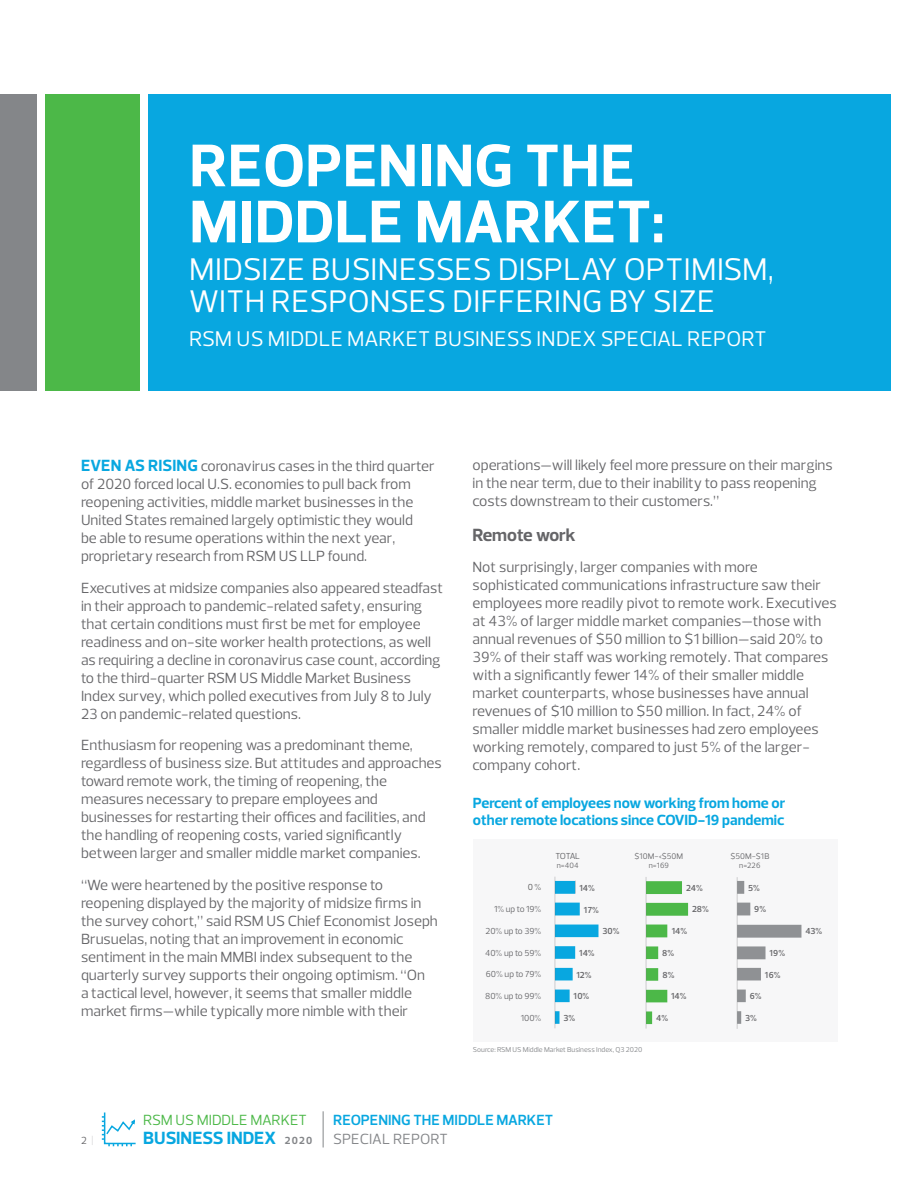
<style>
.page{position:relative;width:918px;height:1188px;background:#fff}
.page>*{position:absolute;margin:0;border:0;box-sizing:border-box;transform-origin:0 0}
.t1{font:700 61.2px/56.1px "Prelo";letter-spacing:.015em;color:#fff}
.t2{font:31.8px/31.8px "Prelo";letter-spacing:.015em;color:#fff}
.t3{font:21.6px "Prelo";letter-spacing:.015em;color:#fff}
.t4{font:700 18px "Prelo";color:#08a7e0}
.t5{font:700 18px "Prelo";color:#656568}
.t6{font:15px/18px "Prelo";color:#656568}
.t7{font:700 15px/16.6px "Prelo";color:#08a7e0}
.t8{font:600 15px "Prelo";color:#08a7e0}
.t9{font:15px "Prelo";color:#4cb848}
.t10{font:15px "Prelo";color:#848689}
.t11{font:10.5px "Prelo";color:#656568}
.t12{font:8.85px "Prelo";color:#656568}
.t13{font:600 8.85px "Prelo";color:#656568}
.t14{font:8.85px "Prelo";color:#595959}
.t15{font:8.4px "Prelo";color:#656568}
.t16{font:7.8px "Prelo";color:#656568}
.t17{font:7.2px "Prelo";color:#848689}
.s1{font-weight:700;font-size:16.5px;color:#08a7e0}
.s2{color:#cccdcf}
.s3{font-size:10.5px;color:#848689}
</style>
<div class="page">
<div style="left:148px;top:94px;width:743px;height:298px;background:#08a7e0"></div>
<div style="left:45px;top:94px;width:95px;height:298px;background:#4cb848"></div>
<div style="left:0;top:94px;width:37px;height:298px;background:#848689"></div>
<hr style="left:323px;top:1111px;width:1px;height:36px;background:#848689">
<svg style="left:102px;top:1113px;width:34px;height:33px"></svg>
<div style="left:473px;top:839px;width:364px;height:203px;background:#f7f7f8"></div>
<svg style="left:647px;top:881px;width:41px;height:143px"></svg>
<hr style="left:646px;top:877px;width:1px;height:152px;background:#656568">
<svg style="left:738px;top:881px;width:63px;height:143px"></svg>
<hr style="left:737px;top:877px;width:1px;height:152px;background:#656568">
<svg style="left:556px;top:881px;width:42px;height:143px"></svg>
<hr style="left:555px;top:877px;width:1px;height:151px;background:#656568">
<h1 class="t1" style="left:189px;top:138px;width:477px">REOPENING THE<br>MIDDLE MARKET:</h1>
<h2 class="t2" style="left:189px;top:254px;width:586px">MIDSIZE BUSINESSES DISPLAY OPTIMISM,<br>WITH RESPONSES DIFFERING BY SIZE</h2>
<h3 class="t3" style="left:189px;top:325px;width:579px">RSM US MIDDLE MARKET BUSINESS INDEX SPECIAL REPORT</h3>
<p class="t6" style="left:81px;top:457px;width:355px"><span class="s1">EVEN AS RISING</span> coronavirus cases in the third quarter of 2020 forced local U.S. economies to pull back from reopening activities, middle market businesses in the United States remained largely optimistic they would<br>be able to resume operations within the next year, proprietary research from RSM US LLP found.</p>
<p class="t6" style="left:81px;top:579px;width:363px">Executives at midsize companies also appeared steadfast in their approach to pandemic-related safety, ensuring that certain conditions must first be met for employee readiness and on-site worker health protections, as well as requiring a decline in coronavirus case count, according to the third-quarter RSM US Middle Market Business Index survey, which polled executives from July 8 to July 23 on pandemic-related questions.</p>
<p class="t6" style="left:81px;top:736px;width:362px">Enthusiasm for reopening was a predominant theme, regardless of business size. But attitudes and approaches toward remote work, the timing of reopening, the measures necessary to prepare employees and businesses for restarting their offices and facilities, and the handling of reopening costs, varied significantly between larger and smaller middle market companies.</p>
<p class="t6" style="left:81px;top:876px;width:358px">“We were heartened by the positive response to reopening displayed by the majority of midsize firms in the survey cohort,” said RSM US Chief Economist Joseph Brusuelas, noting that an improvement in economic sentiment in the main MMBI index subsequent to the quarterly survey supports their ongoing optimism. “On<br>a tactical level, however, it seems that smaller middle market firms—while typically more nimble with their</p>
<p class="t6" style="left:472px;top:456px;width:362px">operations—will likely feel more pressure on their margins in the near term, due to their inability to pass reopening costs downstream to their customers.”</p>
<p class="t5" style="left:472px;top:524px;width:105px">Remote work</p>
<p class="t6" style="left:472px;top:558px;width:366px">Not surprisingly, larger companies with more sophisticated communications infrastructure saw their employees more readily pivot to remote work. Executives at 43% of larger middle market companies—those with annual revenues of $50 million to $1 billion—said 20% to 39% of their staff was working remotely. That compares with a significantly fewer 14% of their smaller middle market counterparts, whose businesses have annual revenues of $10 million to $50 million. In fact, 24% of smaller middle market businesses had zero employees working remotely, compared to just 5% of the larger&shy;company cohort.</p>
<p class="t7" style="left:473px;top:795px;width:314px">Percent of employees now working from home or other remote locations since COVID-19 pandemic</p>
<p class="t12" style="left:555px;top:851px;width:26px">TOTAL</p>
<p class="t16" style="left:557px;top:860px;width:23px">n=404</p>
<p class="t15" style="left:635px;top:851px;width:50px">$10M-&lt;$50M</p>
<p class="t16" style="left:649px;top:860px;width:22px">n=169</p>
<p class="t15" style="left:730px;top:851px;width:41px">$50M-$1B</p>
<p class="t16" style="left:739px;top:860px;width:23px">n=226</p>
<p class="t14" style="left:528px;top:882px;width:15px">0 %</p>
<p class="t12" style="left:494px;top:904px;width:49px">1% up to 19%</p>
<p class="t12" style="left:485px;top:926px;width:57px">20% up to 39%</p>
<p class="t12" style="left:485px;top:947px;width:58px">40% up to 59%</p>
<p class="t12" style="left:486px;top:969px;width:57px">60% up to 79%</p>
<p class="t12" style="left:485px;top:991px;width:58px">80% up to 99%</p>
<p class="t12" style="left:521px;top:1012px;width:22px">100%</p>
<p class="t13" style="left:579px;top:882px;width:17px">14%</p>
<p class="t13" style="left:584px;top:904px;width:17px">17%</p>
<p class="t13" style="left:579px;top:947px;width:17px">14%</p>
<p class="t13" style="left:577px;top:969px;width:16px">12%</p>
<p class="t13" style="left:574px;top:991px;width:17px">10%</p>
<p class="t13" style="left:563px;top:1012px;width:13px">3%</p>
<p class="t13" style="left:602px;top:926px;width:19px">30%</p>
<p class="t13" style="left:686px;top:882px;width:18px">24%</p>
<p class="t13" style="left:692px;top:904px;width:18px">28%</p>
<p class="t13" style="left:672px;top:926px;width:17px">14%</p>
<p class="t13" style="left:662px;top:947px;width:13px">8%</p>
<p class="t13" style="left:663px;top:969px;width:13px">8%</p>
<p class="t13" style="left:671px;top:991px;width:17px">14%</p>
<p class="t13" style="left:656px;top:1012px;width:13px">4%</p>
<p class="t13" style="left:748px;top:882px;width:13px">5%</p>
<p class="t13" style="left:754px;top:904px;width:13px">9%</p>
<p class="t13" style="left:770px;top:947px;width:17px">19%</p>
<p class="t13" style="left:765px;top:969px;width:17px">16%</p>
<p class="t13" style="left:750px;top:991px;width:13px">6%</p>
<p class="t13" style="left:745px;top:1012px;width:13px">3%</p>
<p class="t13" style="left:805px;top:926px;width:19px">43%</p>
<p class="t17" style="left:473px;top:1045px;width:171px">Source: RSM US Middle Market Business Index, Q3 2020</p>
<p class="t9" style="left:143px;top:1111px;width:165px">RSM US MIDDLE MARKET</p>
<p class="t11" style="left:81px;top:1134px;width:14px">2 <span class="s2">|</span></p>
<p class="t4" style="left:143px;top:1127px;width:171px">BUSINESS INDEX <span class="s3">2020</span></p>
<p class="t8" style="left:333px;top:1111px;width:222px">REOPENING THE MIDDLE MARKET</p>
<p class="t10" style="left:333px;top:1130px;width:116px">SPECIAL REPORT</p>
</div>
